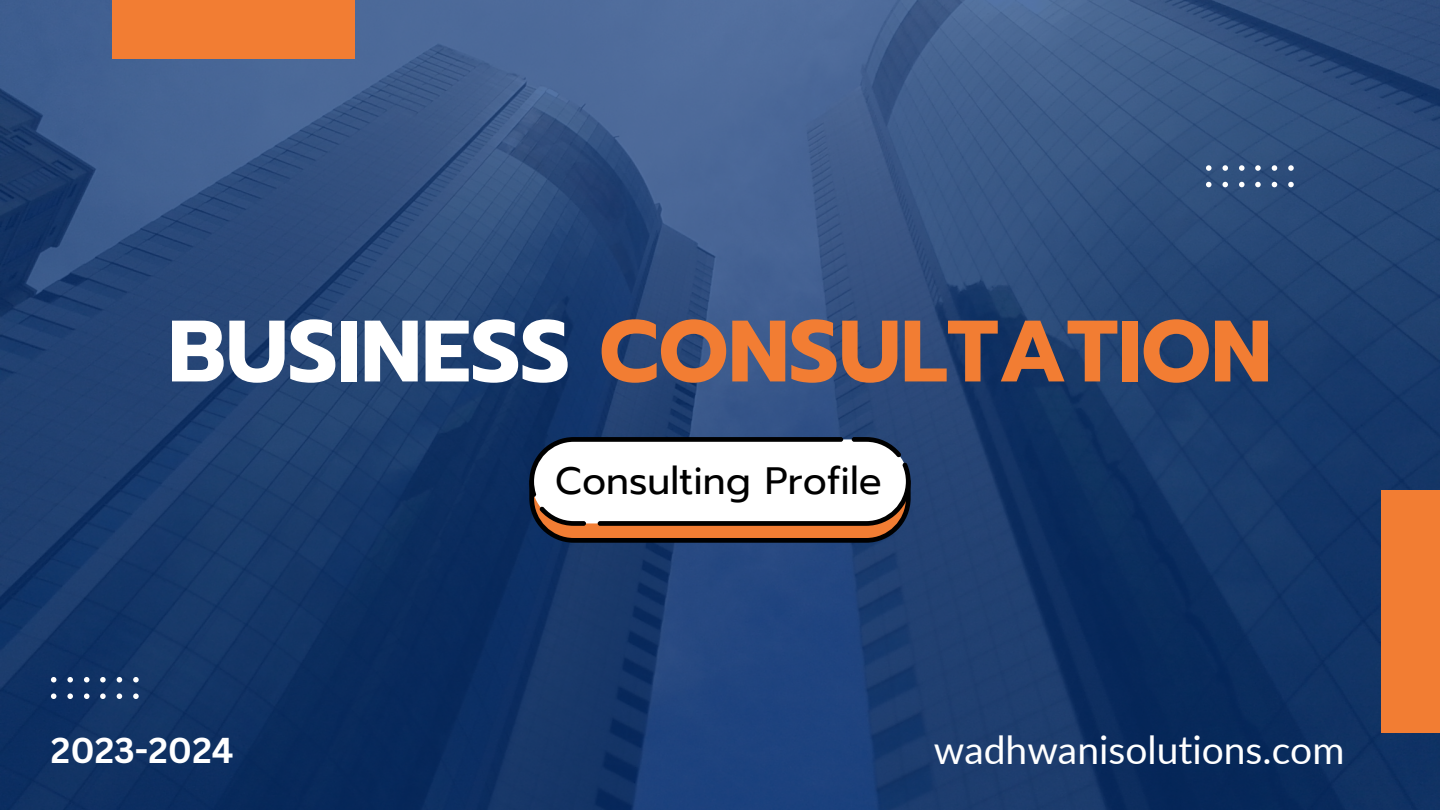
<style>
.page{position:relative;width:1440px;height:810px;background:#fff}
.page>*{position:absolute;margin:0;border:0;box-sizing:border-box;transform-origin:0 0}
.t1{font:700 87px "Prompt";color:#f27d33}
.t2{font:39px "Lato";color:#fff}
.t3{font:38px "Prompt";color:#000}
.t4{font:700 35px "Canva Sans";color:#fff}
.s1{color:#fff}
</style>
<div class="page">
<img style="left:0;top:0;width:1440px;height:810px">
<div style="left:113px;top:0;width:242px;height:58px;background:#f27d33"></div>
<svg style="left:529px;top:437px;width:382px;height:106px"></svg>
<div style="left:1382px;top:490px;width:58px;height:243px;background:#f27d33"></div>
<svg style="left:51px;top:677px;width:97px;height:29px;background:#294774"></svg>
<svg style="left:1206px;top:165px;width:97px;height:29px;background:#425f88"></svg>
<p class="t1" style="left:168px;top:287px;width:1105px"><span class="s1">BUSINESS</span> CONSULTATION</p>
<p class="t3" style="left:555px;top:452px;width:328px">Consulting Profile</p>
<h1 class="t4" style="left:51px;top:726px;width:184px">2023-2024</h1>
<p class="t2" style="left:934px;top:725px;width:412px">wadhwanisolutions.com</p>
</div>
